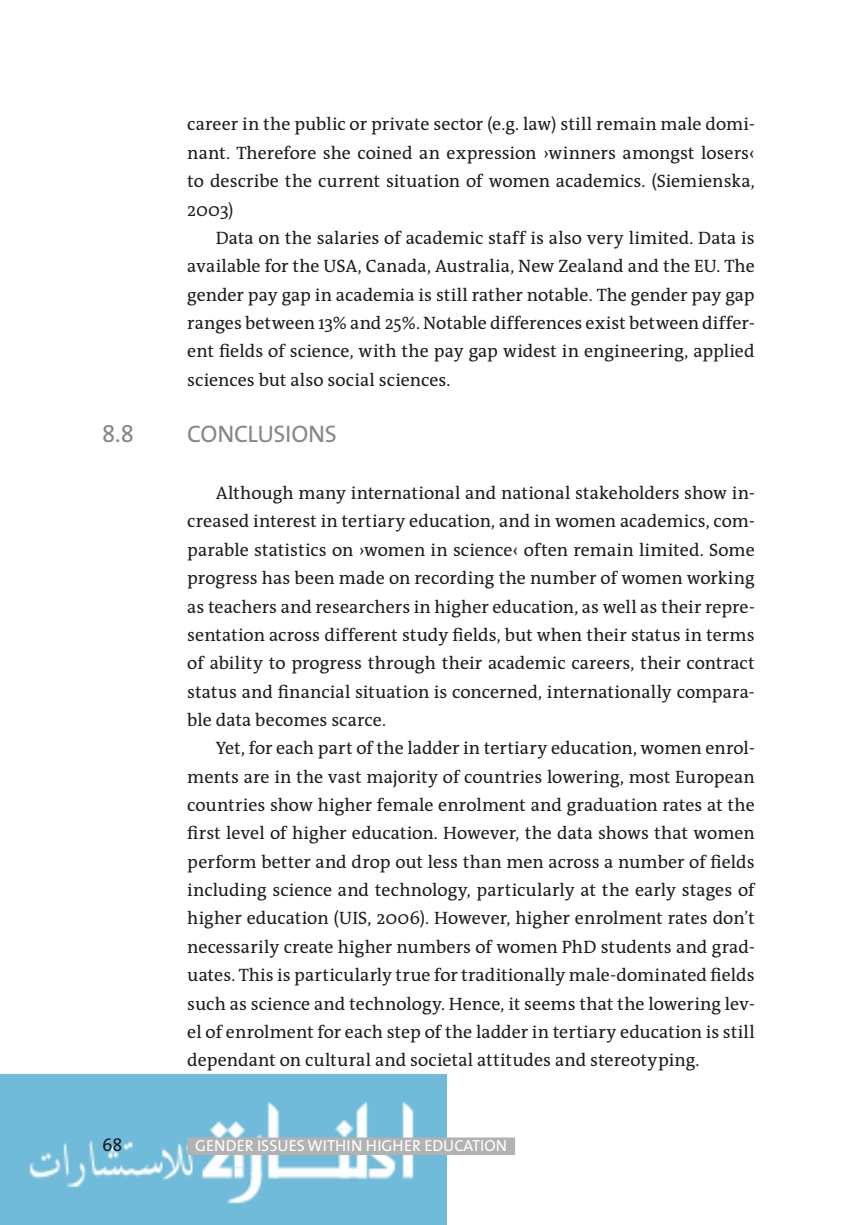
<style>
.page{position:relative;width:857px;height:1225px;background:#fff}
.page>*{position:absolute;margin:0;border:0;box-sizing:border-box;transform-origin:0 0}
.t1{font:24px "The Sans";letter-spacing:-.015em;color:#878787}
.t2{font:18px/28.4px "The Antiqua B5";letter-spacing:.005em;color:#1d1d1b;text-align:justify}
.t3{font:18px "The Sans";color:#1d1d1b}
.t4{font:16px "The Sans";color:#fff}
</style>
<div class="page">
<img style="left:0;top:1075px;width:446px;height:150px">
<div style="left:187px;top:1137px;width:328px;height:18px;background:#b2b2b2"></div>
<p class="t2" style="left:187px;top:111px;width:568px">career in the public or private sector (e.g. law) still remain male domi&shy;nant. Therefore she coined an expression ›winners amongst losers‹ to describe the current situation of women academics. (Siemienska, 2003)</p>
<p class="t2" style="left:187px;top:224px;width:568px;text-indent:28px">Data on the salaries of academic staff is also very limited. Data is available for the USA, Canada, Australia, New Zealand and the EU. The gender pay gap in academia is still rather notable. The gender pay gap ranges between 13% and 25%. Notable differences exist between differ&shy;ent fields of science, with the pay gap widest in engineering, applied sciences but also social sciences.</p>
<h1 class="t1" style="left:102px;top:414px;width:33px">8.8</h1>
<h1 class="t1" style="left:187px;top:414px;width:151px">CONCLUSIONS</h1>
<p class="t2" style="left:187px;top:479px;width:568px;text-indent:28px">Although many international and national stakeholders show in&shy;creased interest in tertiary education, and in women academics, com&shy;parable statistics on ›women in science‹ often remain limited. Some progress has been made on recording the number of women working as teachers and researchers in higher education, as well as their repre&shy;sentation across different study fields, but when their status in terms of ability to progress through their academic careers, their contract status and financial situation is concerned, internationally compara&shy;ble data becomes scarce.</p>
<p class="t2" style="left:187px;top:735px;width:568px;text-indent:28px">Yet, for each part of the ladder in tertiary education, women enrol&shy;ments are in the vast majority of countries lowering, most European countries show higher female enrolment and graduation rates at the first level of higher education. However, the data shows that women perform better and drop out less than men across a number of fields including science and technology, particularly at the early stages of higher education (UIS, 2006). However, higher enrolment rates don’t necessarily create higher numbers of women PhD students and grad&shy;uates. This is particularly true for traditionally male-dominated fields such as science and technology. Hence, it seems that the lowering lev&shy;el of enrolment for each step of the ladder in tertiary education is still dependant on cultural and societal attitudes and stereotyping.</p>
<p class="t3" style="left:102px;top:1130px;width:22px">68</p>
<p class="t4" style="left:195px;top:1132px;width:313px">GENDER ISSUES WITHIN HIGHER EDUCATION</p>
</div>
